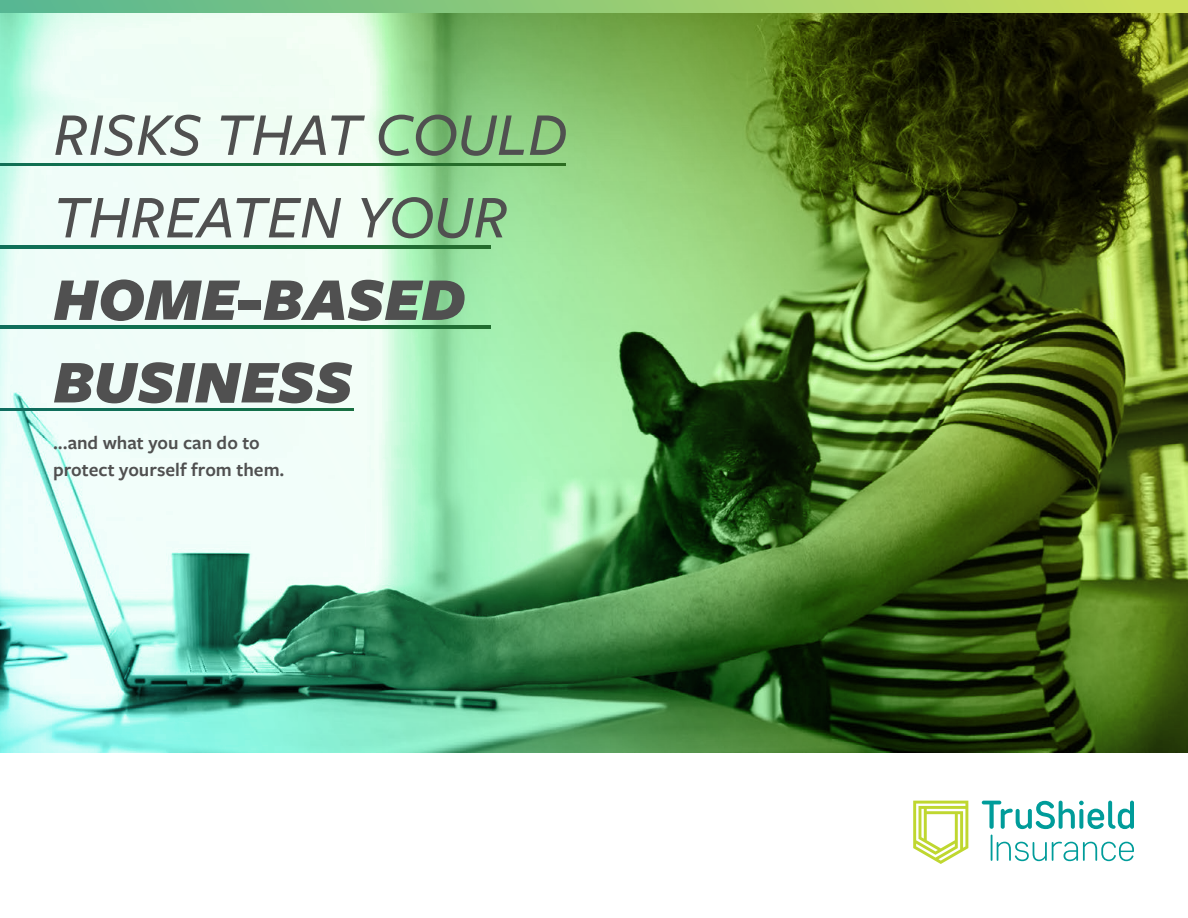
<style>
.page{position:relative;width:1188px;height:918px;background:#fff}
.page>*{position:absolute;margin:0;border:0;box-sizing:border-box;transform-origin:0 0}
.t1{font:italic 500 63px/82.5px "Freight Sans Pro";color:#505050}
.t2{font:italic 900 63px/82.5px "Freight Sans Pro";color:#505050}
.t3{font:600 19.5px/27px "Freight Sans Pro";color:#505050}
</style>
<div class="page">
<img style="left:0;top:0;width:1188px;height:752px">
<svg style="left:982px;top:801px;width:152px;height:28px"></svg>
<svg style="left:991px;top:835px;width:143px;height:26px"></svg>
<svg style="left:913px;top:801px;width:55px;height:63px"></svg>
<h1 class="t1" style="left:53px;top:91px;width:516px">RISKS THAT COULD<br>THREATEN YOUR</h1>
<h1 class="t2" style="left:53px;top:256px;width:414px">HOME-BASED<br>BUSINESS</h1>
<p class="t3" style="left:53px;top:428px;width:233px">...and what you can do to protect yourself from them.</p>
</div>
